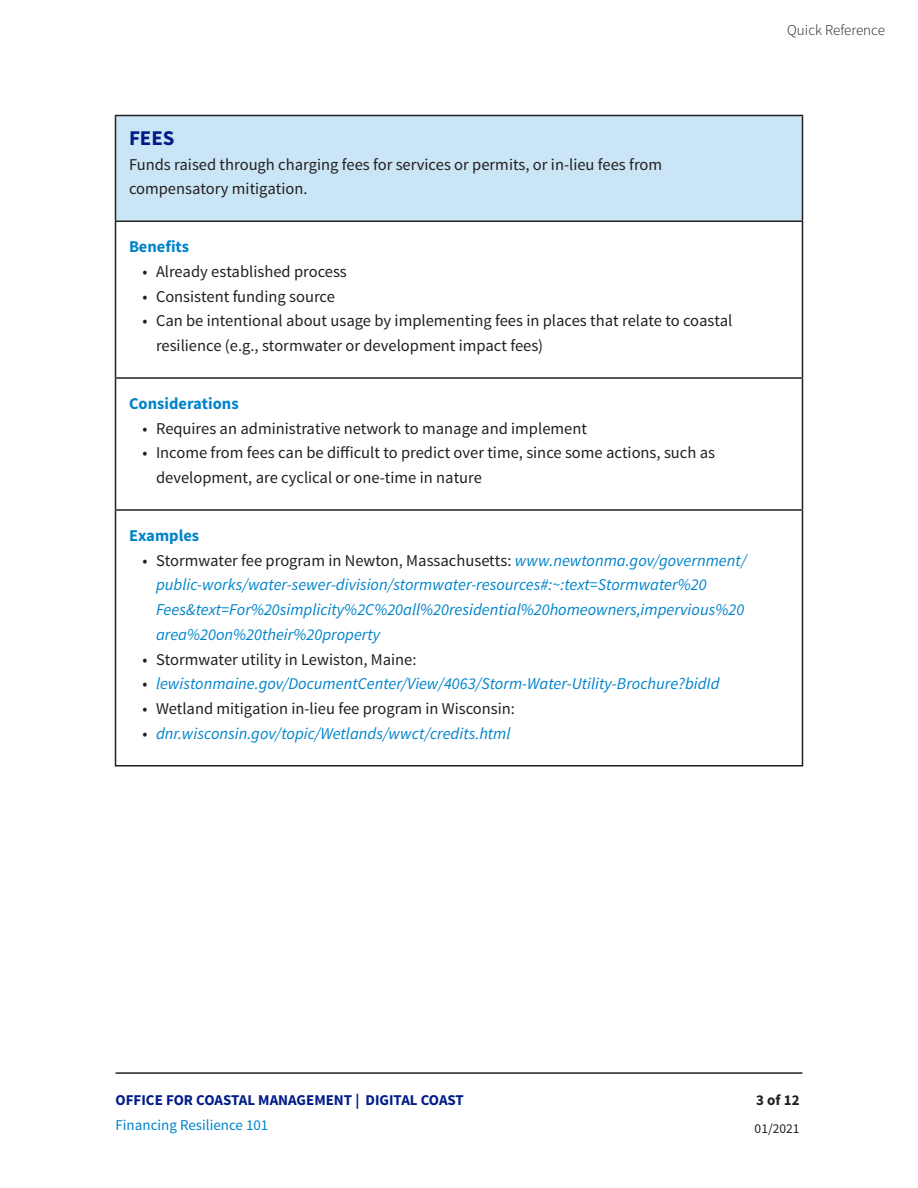
<style>
.page{position:relative;width:918px;height:1188px;background:#fff}
.page>*{position:absolute;margin:0;border:0;box-sizing:border-box;transform-origin:0 0}
.t1{font:700 21px "Source Sans Pro";color:#001c88}
.t2{font:16.5px/24.8px "Source Sans Pro";color:#231f20}
.t3{font:italic 16.5px/24.8px "Source Sans Pro";color:#0083ca}
.t4{font:700 16.5px "Source Sans Pro";color:#0083ca}
.t5{font:700 15px "Source Sans Pro";color:#001c88}
.t6{font:15px "Source Sans Pro";color:#0083ca}
.t7{font:300 15px "Source Sans Pro";color:#231f20}
.t8{font:700 15px "Source Sans Pro";color:#231f20}
.t9{font:13.5px "Source Sans Pro";color:#231f20}
.s1{font-style:normal;color:#231f20}
</style>
<div class="page">
<hr style="left:116px;top:1072px;width:686px;height:2px;background:#231f20">
<div style="left:116px;top:116px;width:686px;height:105px;background:#cae5f5"></div>
<hr style="left:115px;top:115px;width:688px;height:1px;background:#231f20">
<hr style="left:115px;top:116px;width:1px;height:104px;background:#231f20">
<hr style="left:802px;top:116px;width:1px;height:104px;background:#231f20">
<hr style="left:115px;top:220px;width:688px;height:2px;background:#231f20">
<hr style="left:115px;top:222px;width:1px;height:155px;background:#231f20">
<hr style="left:802px;top:222px;width:1px;height:155px;background:#231f20">
<hr style="left:115px;top:377px;width:688px;height:2px;background:#231f20">
<hr style="left:115px;top:379px;width:1px;height:130px;background:#231f20">
<hr style="left:802px;top:379px;width:1px;height:130px;background:#231f20">
<hr style="left:115px;top:509px;width:688px;height:2px;background:#231f20">
<hr style="left:115px;top:511px;width:1px;height:254px;background:#231f20">
<hr style="left:802px;top:511px;width:1px;height:254px;background:#231f20">
<hr style="left:115px;top:765px;width:688px;height:1px;background:#231f20">
<p class="t1" style="left:129px;top:124px;width:47px">FEES</p>
<p class="t2" style="left:129px;top:152px;width:535px">Funds raised through charging fees for services or permits, or in-lieu fees from compensatory mitigation.</p>
<p class="t4" style="left:129px;top:236px;width:62px">Benefits</p>
<p class="t2" style="left:142px;top:259px;width:206px">• Already established process</p>
<p class="t2" style="left:142px;top:284px;width:194px">• Consistent funding source</p>
<p class="t2" style="left:156px;top:309px;width:578px;text-indent:-14px">• Can be intentional about usage by implementing fees in places that relate to coastal resilience (e.g., stormwater or development impact fees)</p>
<p class="t4" style="left:129px;top:393px;width:111px">Considerations</p>
<p class="t2" style="left:142px;top:416px;width:446px">• Requires an administrative network to manage and implement</p>
<p class="t2" style="left:156px;top:441px;width:561px;text-indent:-14px">• Income from fees can be difficult to predict over time, since some actions, such as development, are cyclical or one-time in nature</p>
<p class="t4" style="left:129px;top:525px;width:72px">Examples</p>
<p class="t3" style="left:156px;top:548px;width:592px;text-indent:-14px"><span class="s1">• Stormwater fee program in Newton, Massachusetts:</span> www.newtonma.gov/government/ public-works/water-sewer-division/stormwater-resources#:~:text=Stormwater%20<br>Fees&amp;text=For%20simplicity%2C%20all%20residential%20homeowners,impervious%20 area%20on%20their%20property</p>
<p class="t2" style="left:142px;top:647px;width:276px">• Stormwater utility in Lewiston, Maine:</p>
<p class="t3" style="left:142px;top:671px;width:579px"><span class="s1">•</span> lewistonmaine.gov/DocumentCenter/View/4063/Storm-Water-Utility-Brochure?bidId</p>
<p class="t2" style="left:142px;top:696px;width:374px">• Wetland mitigation in-lieu fee program in Wisconsin:</p>
<p class="t3" style="left:142px;top:721px;width:370px"><span class="s1">•</span> dnr.wisconsin.gov/topic/Wetlands/wwct/credits.html</p>
<p class="t7" style="left:787px;top:21px;width:99px">Quick Reference</p>
<p class="t5" style="left:116px;top:1090px;width:350px">OFFICE FOR COASTAL MANAGEMENT | DIGITAL COAST</p>
<p class="t6" style="left:116px;top:1115px;width:154px">Financing Resilience 101</p>
<p class="t8" style="left:756px;top:1090px;width:45px">3 of 12</p>
<p class="t9" style="left:755px;top:1120px;width:46px">01/2021</p>
</div>
